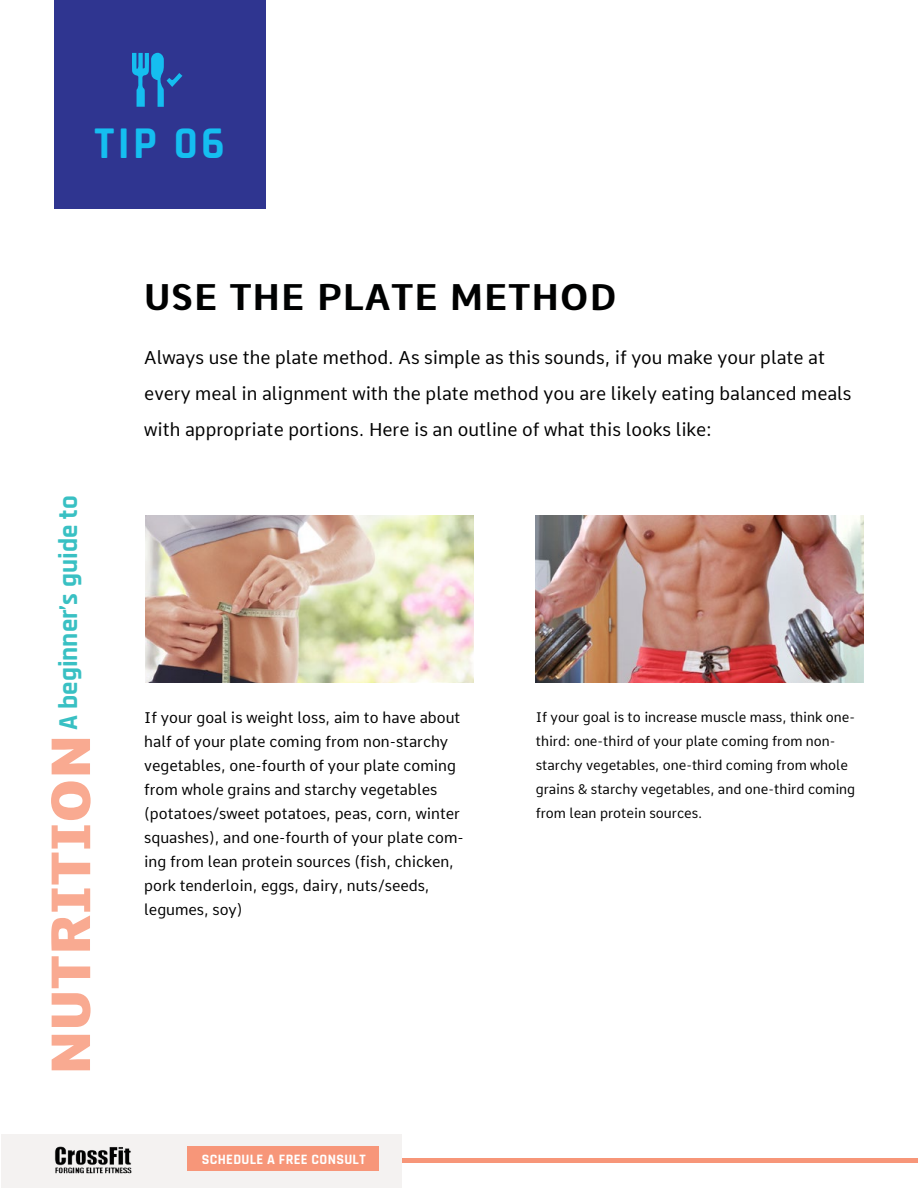
<style>
.page{position:relative;width:918px;height:1188px;background:#fff}
.page>*{position:absolute;margin:0;border:0;box-sizing:border-box;transform-origin:0 0}
.t1{font:700 45px "Rajdhani";color:#15bef0}
.t2{font:700 36px "Comme";letter-spacing:.025em;color:#000101}
.t3{font:700 27px "Rajdhani";color:#39c0c3}
.t4{font:18px/36px "Comme";color:#000101}
.t5{font:15px/24px "Comme";color:#000101}
.t6{font:700 14.1px "Rajdhani";letter-spacing:.025em;color:#fff}
.t7{font:13.5px/24px "Comme";color:#000101}
.s1{font-family:"Comme";font-weight:800;font-size:54px;color:#f9aa91}
</style>
<div class="page">
<div style="left:402px;top:1158px;width:516px;height:5px;background:#f79679"></div>
<div style="left:1px;top:1134px;width:401px;height:53px;background:#f4f2f1"></div>
<img style="left:54px;top:1146px;width:78px;height:28px">
<div style="left:187px;top:1146px;width:192px;height:25px;background:#f79679"></div>
<img style="left:146px;top:515px;width:327px;height:168px">
<div style="left:54px;top:1px;width:212px;height:208px;background:#2f3590"></div>
<img style="left:536px;top:515px;width:327px;height:168px">
<svg style="left:132px;top:53px;width:50px;height:54px"></svg>
<h1 class="t1" style="left:95px;top:116px;width:132px">TIP 06</h1>
<h3 class="t3" style="left:52px;top:1075px;width:581px;rotate:-90deg"><span class="s1">NUTRITION</span> A beginner’s guide to</h3>
<h2 class="t2" style="left:144px;top:265px;width:474px">USE THE PLATE METHOD</h2>
<p class="t4" style="left:144px;top:340px;width:709px">Always use the plate method. As simple as this sounds, if you make your plate at every meal in alignment with the plate method you are likely eating balanced meals with appropriate portions. Here is an outline of what this looks like:</p>
<p class="t5" style="left:144px;top:706px;width:321px">If your goal is weight loss, aim to have about half of your plate coming from non-starchy vegetables, one-fourth of your plate coming from whole grains and starchy vegetables (potatoes/sweet potatoes, peas, corn, winter squashes), and one-fourth of your plate com&shy;ing from lean protein sources (fish, chicken, pork tenderloin, eggs, dairy, nuts/seeds, legumes, soy)</p>
<p class="t7" style="left:536px;top:705px;width:321px">If your goal is to increase muscle mass, think one&shy;third: one-third of your plate coming from non&shy;starchy vegetables, one-third coming from whole grains &amp; starchy vegetables, and one-third coming from lean protein sources.</p>
<p class="t6" style="left:202px;top:1151px;width:165px">SCHEDULE A FREE CONSULT</p>
</div>
